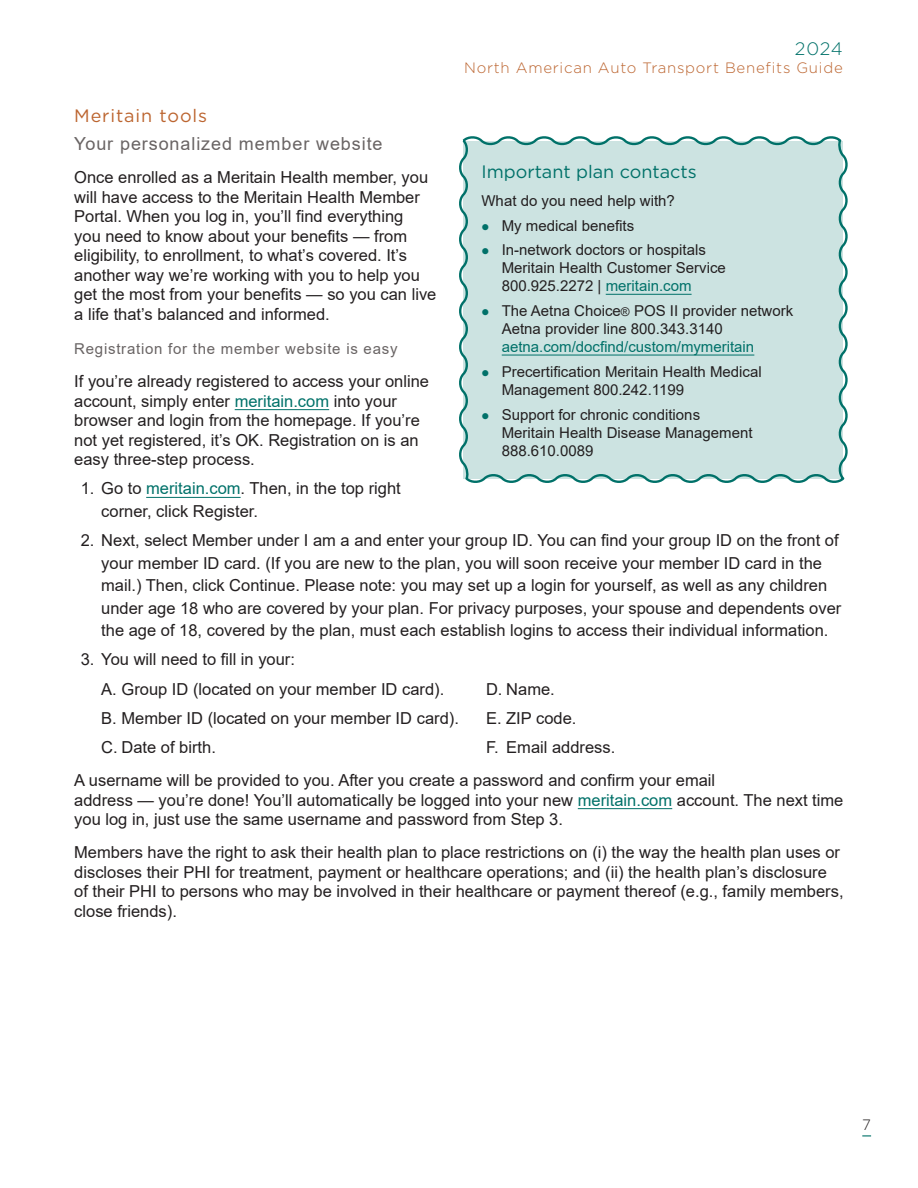
<style>
.page{position:relative;width:918px;height:1188px;background:#fff}
.page>*{position:absolute;margin:0;border:0;box-sizing:border-box;transform-origin:0 0}
.Header_2{font:18px "Arial";letter-spacing:.05em;color:#696464}
.Sidebar_Header{font:18px "Gotham";color:#007169}
.Header_1{font:18px "Gotham";letter-spacing:.05em;color:#bc6530}
.t1{font:300 18px "Gotham";color:#007169}
.Body_Text_Print{font:16.5px/19.5px "Arial";color:#231f20}
.Sidebar{font:15px/18px "Arial";color:#231f20}
.t2{font:300 15px "Gotham";letter-spacing:.05em;color:#bc6530}
.Header_2-2{font:15px "Arial";letter-spacing:.05em;color:#696464}
.t3{font:300 15px "Gotham";color:#231f20}
.s1{color:#007169}
.s2{font-size:12px}
</style>
<div class="page">
<hr style="left:235px;top:409px;width:94px;height:1px;background:#007169">
<hr style="left:146px;top:497px;width:95px;height:1px;background:#007169">
<hr style="left:578px;top:808px;width:94px;height:1px;background:#007169">
<svg style="left:459px;top:136px;width:389px;height:347px"></svg>
<svg style="left:482px;top:224px;width:6px;height:6px"></svg>
<svg style="left:482px;top:248px;width:6px;height:7px"></svg>
<svg style="left:482px;top:309px;width:6px;height:6px"></svg>
<svg style="left:482px;top:370px;width:6px;height:6px"></svg>
<svg style="left:482px;top:413px;width:6px;height:6px"></svg>
<p class="t1" style="left:795px;top:37px;width:49px">2024</p>
<p class="t2" style="left:464px;top:58px;width:380px">North American Auto Transport Benefits Guide</p>
<p class="Header_1" style="left:74px;top:105px;width:134px">Meritain tools</p>
<p class="Header_2" style="left:74px;top:131px;width:310px">Your personalized member website</p>
<p class="Body_Text_Print" style="left:74px;top:168px;width:364px">Once enrolled as a Meritain Health member, you will have access to the Meritain Health Member Portal. When you log in, you’ll find everything<br>you need to know about your benefits — from eligibility, to enrollment, to what’s covered. It’s another way we’re working with you to help you get the most from your benefits — so you can live a life that’s balanced and informed.</p>
<p class="Header_2-2" style="left:74px;top:339px;width:325px">Registration for the member website is easy</p>
<p class="Body_Text_Print" style="left:74px;top:372px;width:356px">If you’re already registered to access your online account, simply enter <span class="s1">meritain.com</span> into your browser and login from the homepage. If you’re not yet registered, it’s OK. Registration on is an easy three-step process.</p>
<p class="Body_Text_Print" style="left:101px;top:477px;width:301px;line-height:22.5px;text-indent:-21px">1. Go to <span class="s1">meritain.com</span>. Then, in the top right corner, click Register.</p>
<p class="Body_Text_Print" style="left:101px;top:529px;width:742px;line-height:22.5px;text-indent:-21px">2. Next, select Member under I am a and enter your group ID. You can find your group ID on the front of your member ID card. (If you are new to the plan, you will soon receive your member ID card in the mail.) Then, click Continue. Please note: you may set up a login for yourself, as well as any children under age 18 who are covered by your plan. For privacy purposes, your spouse and dependents over the age of 18, covered by the plan, must each establish logins to access their individual information.</p>
<p class="Body_Text_Print" style="left:81px;top:650px;width:216px">3. You will need to fill in your:</p>
<p class="Body_Text_Print" style="left:101px;top:679px;width:345px">A. Group ID (located on your member ID card).</p>
<p class="Body_Text_Print" style="left:101px;top:708px;width:359px">B. Member ID (located on your member ID card).</p>
<p class="Body_Text_Print" style="left:101px;top:738px;width:116px">C. Date of birth.</p>
<p class="Sidebar_Header" style="left:482px;top:160px;width:217px">Important plan contacts</p>
<p class="Sidebar" style="left:482px;top:191px;width:195px">What do you need help with?</p>
<p class="Sidebar" style="left:502px;top:216px;width:134px">My medical benefits</p>
<p class="Sidebar" style="left:502px;top:241px;width:226px">In-network doctors or hospitals<br>Meritain Health Customer Service<br>800.925.2272 | <span class="s1">meritain.com</span></p>
<p class="Sidebar" style="left:502px;top:302px;width:293px">The Aetna Choice<span class="s2">®</span> POS II provider network<br>Aetna provider line 800.343.3140 <span class="s1">aetna.com/docfind/custom/mymeritain</span></p>
<p class="Sidebar" style="left:502px;top:362px;width:262px">Precertification Meritain Health Medical<br>Management 800.242.1199</p>
<p class="Sidebar" style="left:502px;top:405px;width:252px">Support for chronic conditions<br>Meritain Health Disease Management<br>888.610.0089</p>
<p class="Body_Text_Print" style="left:486px;top:679px;width:70px">D. Name.</p>
<p class="Body_Text_Print" style="left:486px;top:708px;width:92px">E. ZIP code.</p>
<p class="Body_Text_Print" style="left:486px;top:738px;width:131px">F. Email address.</p>
<p class="Body_Text_Print" style="left:74px;top:771px;width:771px">A username will be provided to you. After you create a password and confirm your email<br>address — you’re done! You’ll automatically be logged into your new <span class="s1">meritain.com</span> account. The next time you log in, just use the same username and password from Step 3.</p>
<p class="Body_Text_Print" style="left:74px;top:843px;width:771px">Members have the right to ask their health plan to place restrictions on (i) the way the health plan uses or discloses their PHI for treatment, payment or healthcare operations; and (ii) the health plan’s disclosure of their PHI to persons who may be involved in their healthcare or payment thereof (e.g., family members, close friends).</p>
<p class="t3" style="left:862px;top:1115px;width:10px">7</p>
</div>
